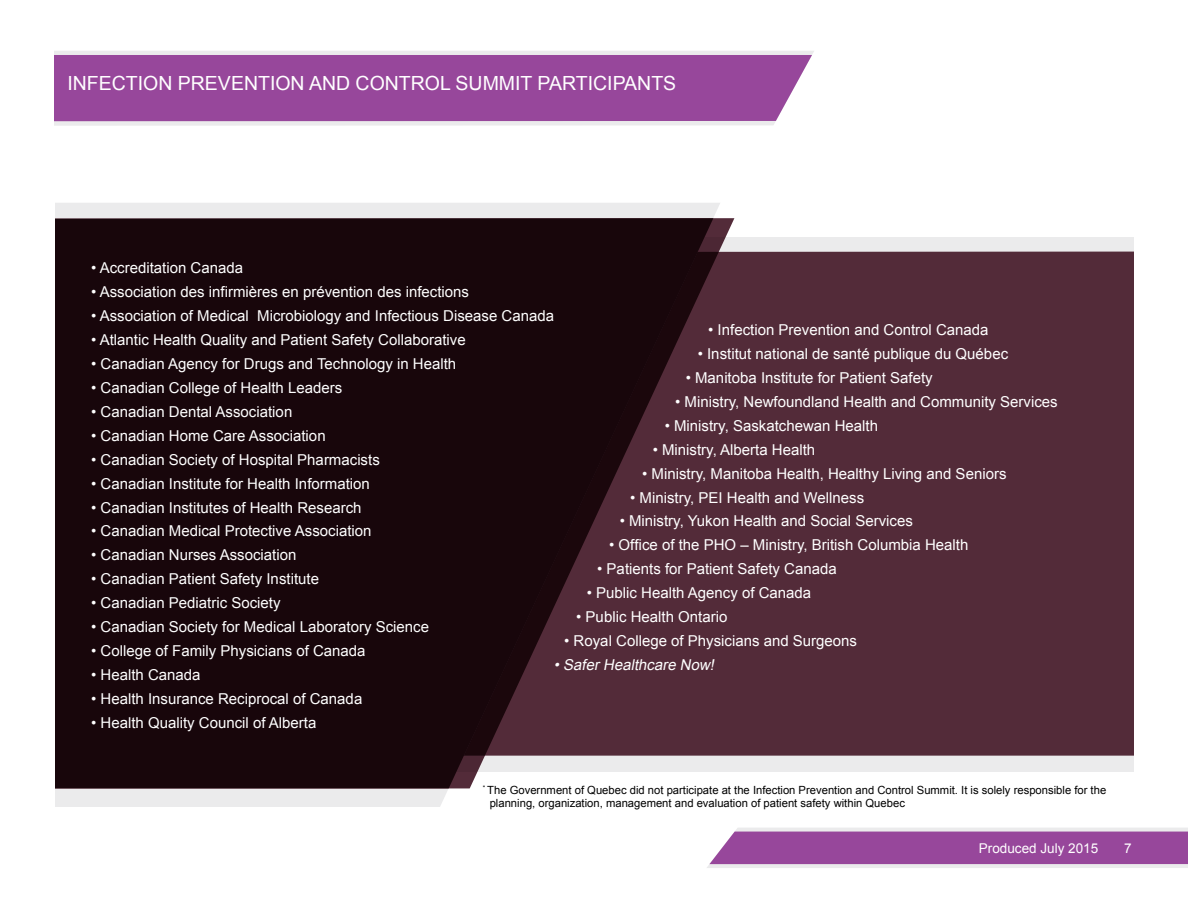
<style>
.page{position:relative;width:1188px;height:918px;background:#fff}
.page>*{position:absolute;margin:0;border:0;box-sizing:border-box;transform-origin:0 0}
.t1{font:19.5px "Arial";color:#fff}
.t2{font:15px "Arial";color:#fff}
.t3{font:italic 15px "Arial";color:#fff}
.t4{font:13.5px "Arial";color:#fff}
.t5{font:11.25px/13.5px "Arial";color:#000}
</style>
<div class="page">
<div style="left:734px;top:252px;width:400px;height:504px;background:#532b39"></div>
<svg style="left:55px;top:203px;width:665px;height:604px;fill:#ebebec"></svg>
<svg style="left:713px;top:218px;width:21px;height:570px;background:#5f3a47"></svg>
<svg style="left:54px;top:51px;width:760px;height:75px;fill:#ebebec"></svg>
<div style="left:54px;top:55px;width:758px;height:66px;background:#97479b"></div>
<svg style="left:55px;top:218px;width:658px;height:570px;background:#251016"></svg>
<svg style="left:707px;top:828px;width:481px;height:40px;background:#a96aac"></svg>
<h1 class="t1" style="left:67px;top:71px;width:610px">INFECTION PREVENTION AND CONTROL SUMMIT PARTICIPANTS</h1>
<p class="t2" style="left:91px;top:258px;width:154px">• Accreditation Canada</p>
<p class="t2" style="left:91px;top:282px;width:379px">• Association des infirmières en prévention des infections</p>
<p class="t2" style="left:91px;top:306px;width:464px">• Association of Medical Microbiology and Infectious Disease Canada</p>
<p class="t2" style="left:91px;top:330px;width:376px">• Atlantic Health Quality and Patient Safety Collaborative</p>
<p class="t2" style="left:91px;top:354px;width:367px">• Canadian Agency for Drugs and Technology in Health</p>
<p class="t2" style="left:91px;top:378px;width:253px">• Canadian College of Health Leaders</p>
<p class="t2" style="left:91px;top:402px;width:203px">• Canadian Dental Association</p>
<p class="t2" style="left:91px;top:426px;width:236px">• Canadian Home Care Association</p>
<p class="t2" style="left:91px;top:450px;width:290px">• Canadian Society of Hospital Pharmacists</p>
<p class="t2" style="left:91px;top:474px;width:280px">• Canadian Institute for Health Information</p>
<p class="t2" style="left:91px;top:497px;width:272px">• Canadian Institutes of Health Research</p>
<p class="t2" style="left:91px;top:521px;width:282px">• Canadian Medical Protective Association</p>
<p class="t2" style="left:91px;top:545px;width:207px">• Canadian Nurses Association</p>
<p class="t2" style="left:91px;top:569px;width:229px">• Canadian Patient Safety Institute</p>
<p class="t2" style="left:91px;top:593px;width:191px">• Canadian Pediatric Society</p>
<p class="t2" style="left:91px;top:617px;width:339px">• Canadian Society for Medical Laboratory Science</p>
<p class="t2" style="left:91px;top:641px;width:276px">• College of Family Physicians of Canada</p>
<p class="t2" style="left:91px;top:665px;width:111px">• Health Canada</p>
<p class="t2" style="left:91px;top:689px;width:273px">• Health Insurance Reciprocal of Canada</p>
<p class="t2" style="left:91px;top:713px;width:227px">• Health Quality Council of Alberta</p>
<p class="t2" style="left:708px;top:320px;width:282px">• Infection Prevention and Control Canada</p>
<p class="t2" style="left:698px;top:344px;width:312px">• Institut national de santé publique du Québec</p>
<p class="t2" style="left:686px;top:368px;width:249px">• Manitoba Institute for Patient Safety</p>
<p class="t2" style="left:675px;top:392px;width:384px">• Ministry, Newfoundland Health and Community Services</p>
<p class="t2" style="left:665px;top:416px;width:215px">• Ministry, Saskatchewan Health</p>
<p class="t2" style="left:653px;top:440px;width:164px">• Ministry, Alberta Health</p>
<p class="t2" style="left:642px;top:464px;width:366px">• Ministry, Manitoba Health, Healthy Living and Seniors</p>
<p class="t2" style="left:630px;top:487px;width:235px">• Ministry, PEI Health and Wellness</p>
<p class="t2" style="left:620px;top:511px;width:295px">• Ministry, Yukon Health and Social Services</p>
<p class="t2" style="left:609px;top:535px;width:361px">• Office of the PHO – Ministry, British Columbia Health</p>
<p class="t2" style="left:597px;top:559px;width:241px">• Patients for Patient Safety Canada</p>
<p class="t2" style="left:587px;top:583px;width:226px">• Public Health Agency of Canada</p>
<p class="t2" style="left:576px;top:607px;width:153px">• Public Health Ontario</p>
<p class="t2" style="left:564px;top:631px;width:294px">• Royal College of Physicians and Surgeons</p>
<p class="t3" style="left:554px;top:655px;width:165px">•SaferHealthcare Now!</p>
<p class="t5" style="left:490px;top:783px;width:618px;text-indent:-7px"><sup>*</sup> The Government of Quebec did not participate at the Infection Prevention and Control Summit. It is solely responsible for the planning, organization, management and evaluation of patient safety within Quebec</p>
<p class="t4" style="left:979px;top:839px;width:121px">Produced July 2015</p>
<p class="t4" style="left:1124px;top:839px;width:9px">7</p>
</div>
